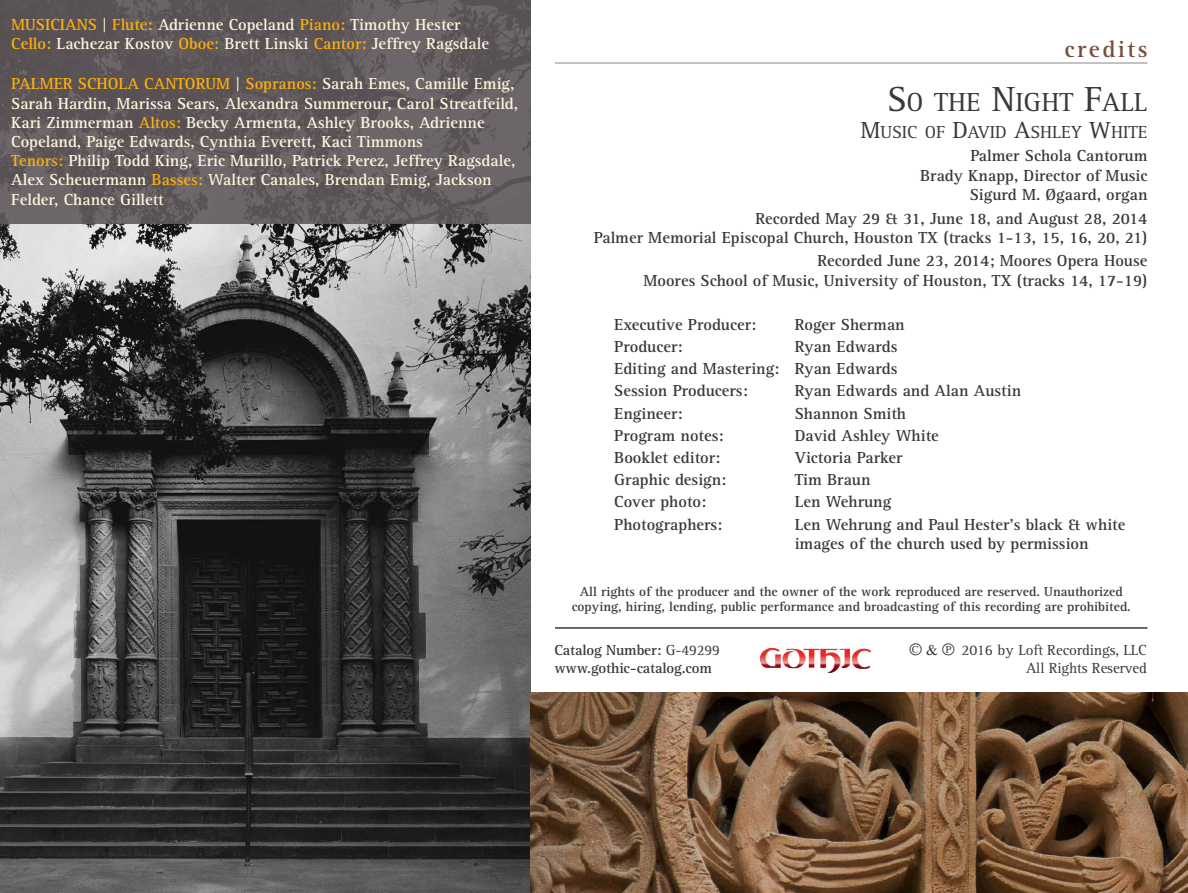
<style>
.page{position:relative;width:1188px;height:893px;background:#fff}
.page>*{position:absolute;margin:0;border:0;box-sizing:border-box;transform-origin:0 0}
.t1{font:27px "Rotis Serif";color:#39383a}
.t2{font:700 24px "Rotis Serif";letter-spacing:.1em;color:#774e3d}
.t3{font:18px "Rotis Serif";color:#39383a}
.t4{font:700 16.5px/19.2px "Rotis Serif";color:#39383a;text-align:right}
.t5{font:700 16.5px/19.2px "Rotis Serif";color:#fff4dd}
.t6{font:15.15px/17.9px "Rotis Serif";letter-spacing:-.01em;color:#39383a;text-align:right}
.t7{font:700 15px/18px "Rotis Serif";letter-spacing:-.01em;color:#39383a}
.t8{font:700 13.5px/15.6px "Rotis Serif";color:#39383a;text-align:center}
.s1{color:#ffaf09}
.s2{font-weight:400}
.s3{font-size:36px}
.s4{font-size:24px}
.s5{font-family:"Disc Makers Font 0304"}
.s6{font-family:"Times New Roman"}
</style>
<div class="page">
<img style="left:0;top:224px;width:531px;height:669px">
<img style="left:0;top:0;width:531px;height:224px">
<img style="left:531px;top:692px;width:657px;height:201px">
<hr style="left:555px;top:62px;width:593px;height:2px;background:#b0afb0">
<hr style="left:555px;top:627px;width:593px;height:1px;background:#39383a">
<img style="left:760px;top:647px;width:91px;height:26px">
<p class="t5" style="left:11px;top:16px;width:479px"><span class="s1">MUSICIANS</span> <span class="s2">|</span> <span class="s1">Flute:</span> Adrienne Copeland <span class="s1">Piano:</span> Timothy Hester<br><span class="s1">Cello:</span> Lachezar Kostov <span class="s1">Oboe:</span> Brett Linski <span class="s1">Cantor:</span> Jeffrey Ragsdale</p>
<p class="t5" style="left:11px;top:76px;width:508px"><span class="s1">PALMER SCHOLA CANTORUM</span> <span class="s2">|</span> <span class="s1">Sopranos:</span> Sarah Emes, Camille Emig, Sarah Hardin, Marissa Sears, Alexandra Summerour, Carol Streatfeild, Kari Zimmerman <span class="s1">Altos:</span> Becky Armenta, Ashley Brooks, Adrienne Copeland, Paige Edwards, Cynthia Everett, Kaci Timmons<br><span class="s1">Tenors:</span> Philip Todd King, Eric Murillo, Patrick Perez, Jeffrey Ragsdale, Alex Scheuermann <span class="s1">Basses:</span> Walter Canales, Brendan Emig, Jackson Felder, Chance Gillett</p>
<h2 class="t2" style="left:1065px;top:41px;width:84px">credits</h2>
<h1 class="t1" style="left:887px;top:93px;width:262px"><span class="s3">S</span>O THE <span class="s3">N</span>IGHT <span class="s3">F</span>ALL</h1>
<p class="t3" style="left:861px;top:126px;width:288px"><span class="s4">M</span>USIC OF <span class="s4">D</span>AVID <span class="s4">A</span>SHLEY <span class="s4">W</span>HITE</p>
<p class="t4" style="left:920px;top:148px;width:229px">Palmer Schola Cantorum<br>Brady Knapp, Director of Music<br>Sigurd M. Øgaard, organ</p>
<p class="t4" style="left:594px;top:210px;width:555px">Recorded May 29 &amp; 31, June 18, and August 28, 2014<br>Palmer Memorial Episcopal Church, Houston TX (tracks 1-13, 15, 16, 20, 21)</p>
<p class="t4" style="left:643px;top:253px;width:506px">Recorded June 23, 2014; Moores Opera House<br>Moores School of Music, University of Houston, TX (tracks 14, 17-19)</p>
<p class="t4" style="left:614px;top:316px;width:144px">Executive Producer:</p>
<p class="t4" style="left:795px;top:316px;width:112px">Roger Sherman</p>
<p class="t4" style="left:614px;top:338px;width:70px">Producer:</p>
<p class="t4" style="left:614px;top:337px;width:285px;line-height:22.2px;text-align:justify;text-indent:180px">Ryan Edwards Editing and Mastering: Ryan Edwards Session Producers:</p>
<p class="t4" style="left:795px;top:383px;width:228px">Ryan Edwards and Alan Austin</p>
<p class="t4" style="left:614px;top:405px;width:70px">Engineer:</p>
<p class="t4" style="left:795px;top:405px;width:113px">Shannon Smith</p>
<p class="t4" style="left:614px;top:427px;width:111px">Program notes:</p>
<p class="t4" style="left:795px;top:427px;width:146px">David Ashley White</p>
<p class="t4" style="left:614px;top:449px;width:108px">Booklet editor:</p>
<p class="t4" style="left:795px;top:449px;width:109px">Victoria Parker</p>
<p class="t4" style="left:614px;top:472px;width:114px">Graphic design:</p>
<p class="t4" style="left:795px;top:472px;width:77px">Tim Braun</p>
<p class="t4" style="left:614px;top:494px;width:94px">Cover photo:</p>
<p class="t4" style="left:795px;top:494px;width:98px">Len Wehrung</p>
<p class="t4" style="left:614px;top:516px;width:110px">Photographers:</p>
<p class="t4" style="left:795px;top:516px;width:332px;text-align:left">Len Wehrung and Paul Hester’s black &amp; white images of the church used by permission</p>
<p class="t8" style="left:572px;top:584px;width:560px">All rights of the producer and the owner of the work reproduced are reserved. Unauthorized copying, hiring, lending, public performance and broadcasting of this recording are prohibited.</p>
<p class="t6" style="left:909px;top:643px;width:239px"><span class="s5">o</span> <span class="s6">&amp;</span> <span class="s5">r</span> 2016 by Loft Recordings, LLC<br>All Rights Reserved</p>
<p class="t7" style="left:554px;top:643px;width:167px">Catalog Number: <span class="s2">G-49299 </span>www.gothic-catalog.com</p>
</div>
